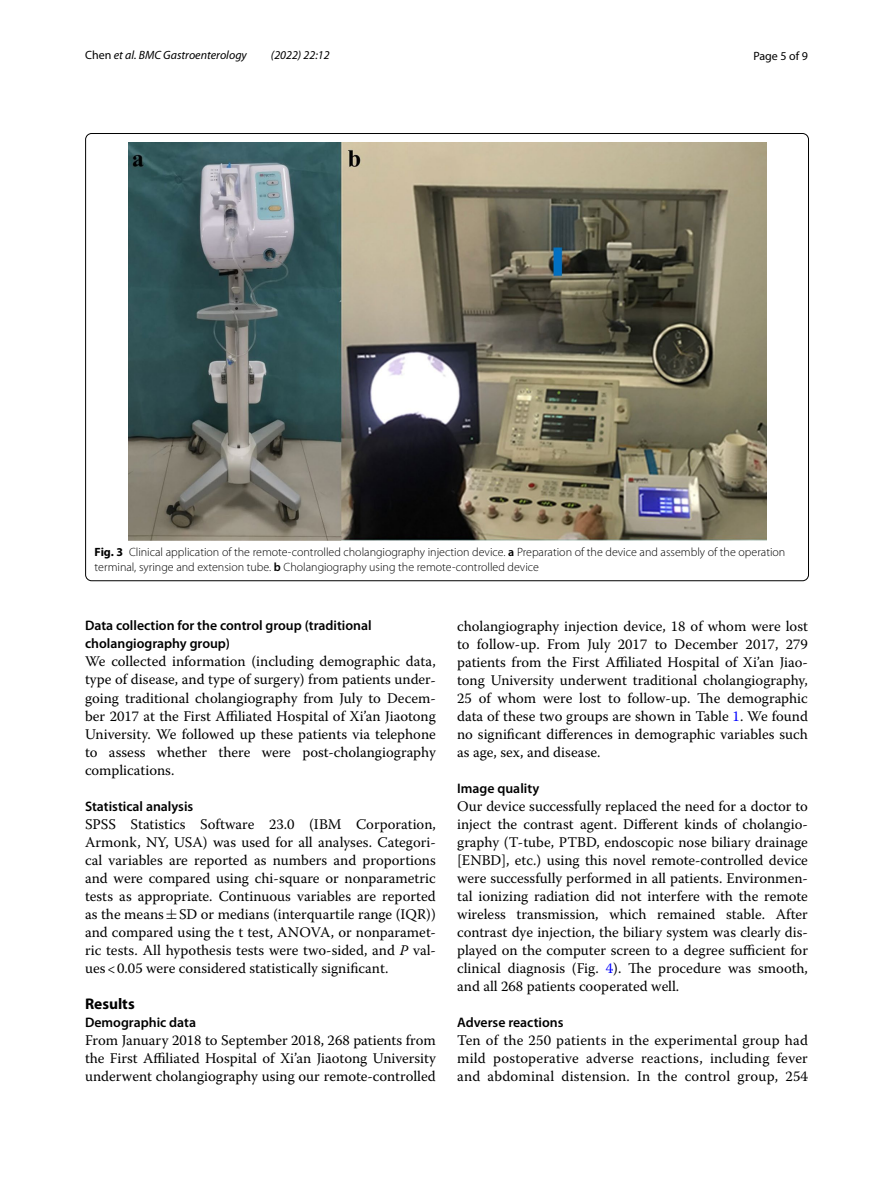
<style>
.page{position:relative;width:893px;height:1187px;background:#fff}
.page>*{position:absolute;margin:0;border:0;box-sizing:border-box;transform-origin:0 0}
.t1{font:700 15.45px "Myriad Pro";color:#000}
.t2{font:14.7px/18px "Warnock Pro";color:#000;text-align:justify}
.t3{font:600 13.8px/18px "Myriad Pro";color:#000}
.t4{font:300 12px/15px "Myriad Pro";color:#000}
.t5{font:italic 12px "Myriad Pro";color:#000}
.t6{font:12px "Myriad Pro";color:#000}
.s1{font-style:normal}
.s2{font-weight:700}
.s3{font-weight:600}
.s4{font-family:"MTSY"}
.s5{font-style:italic}
.s6{color:#00f}
</style>
<div class="page">
<img style="left:128px;top:142px;width:638px;height:399px">
<p class="t5" style="left:85px;top:48px;width:163px"><span class="s1">Chen</span> et al. BMC Gastroenterology</p>
<p class="t5" style="left:271px;top:48px;width:60px">(2022) 22:12</p>
<p class="t6" style="left:753px;top:48px;width:56px">Page 5 of 9</p>
<p class="t4" style="left:95px;top:544px;width:692px"><span class="s2">Fig. 3</span> Clinical application of the remote-controlled cholangiography injection device. <span class="s3">a</span> Preparation of the device and assembly of the operation terminal, syringe and extension tube. <span class="s3">b</span> Cholangiography using the remote-controlled device</p>
<p class="t3" style="left:85px;top:616px;width:288px">Data collection for the control group (traditional cholangiography group)</p>
<p class="t2" style="left:85px;top:652px;width:352px">We collected information (including demographic data, type of disease, and type of surgery) from patients under&shy;going traditional cholangiography from July to Decem&shy;ber 2017 at the First Affiliated Hospital of Xi’an Jiaotong University. We followed up these patients via telephone to assess whether there were post-cholangiography complications.</p>
<p class="t3" style="left:85px;top:796px;width:110px">Statistical analysis</p>
<p class="t2" style="left:85px;top:814px;width:352px">SPSS Statistics Software 23.0 (IBM Corporation, Armonk, NY, USA) was used for all analyses. Categori&shy;cal variables are reported as numbers and proportions and were compared using chi-square or nonparametric tests as appropriate. Continuous variables are reported as the means<span class="s4">±</span>SD or medians (interquartile range (IQR)) and compared using the t test, ANOVA, or nonparamet&shy;ric tests. All hypothesis tests were two-sided, and <span class="s5">P</span> val&shy;ues&lt;0.05 were considered statistically significant.</p>
<p class="t1" style="left:85px;top:993px;width:51px">Results</p>
<p class="t3" style="left:85px;top:1012px;width:113px">Demographic data</p>
<p class="t2" style="left:85px;top:1030px;width:352px">From January 2018 to September 2018, 268 patients from the First Affiliated Hospital of Xi’an Jiaotong University underwent cholangiography using our remote-controlled</p>
<p class="t2" style="left:457px;top:616px;width:352px">cholangiography injection device, 18 of whom were lost to follow-up. From July 2017 to December 2017, 279 patients from the First Affiliated Hospital of Xi’an Jiao&shy;tong University underwent traditional cholangiography, 25 of whom were lost to follow-up. The demographic data of these two groups are shown in Table <span class="s6">1</span>. We found no significant differences in demographic variables such as age, sex, and disease.</p>
<p class="t3" style="left:457px;top:779px;width:84px">Image quality</p>
<p class="t2" style="left:457px;top:796px;width:352px">Our device successfully replaced the need for a doctor to inject the contrast agent. Different kinds of cholangio&shy;graphy (T-tube, PTBD, endoscopic nose biliary drainage [ENBD], etc.) using this novel remote-controlled device were successfully performed in all patients. Environmen&shy;tal ionizing radiation did not interfere with the remote wireless transmission, which remained stable. After contrast dye injection, the biliary system was clearly dis&shy;played on the computer screen to a degree sufficient for clinical diagnosis (Fig. <span class="s6">4</span>). The procedure was smooth, and all 268 patients cooperated well.</p>
<p class="t3" style="left:457px;top:1013px;width:108px">Adverse reactions</p>
<p class="t2" style="left:457px;top:1030px;width:352px">Ten of the 250 patients in the experimental group had mild postoperative adverse reactions, including fever and abdominal distension. In the control group, 254</p>
</div>
